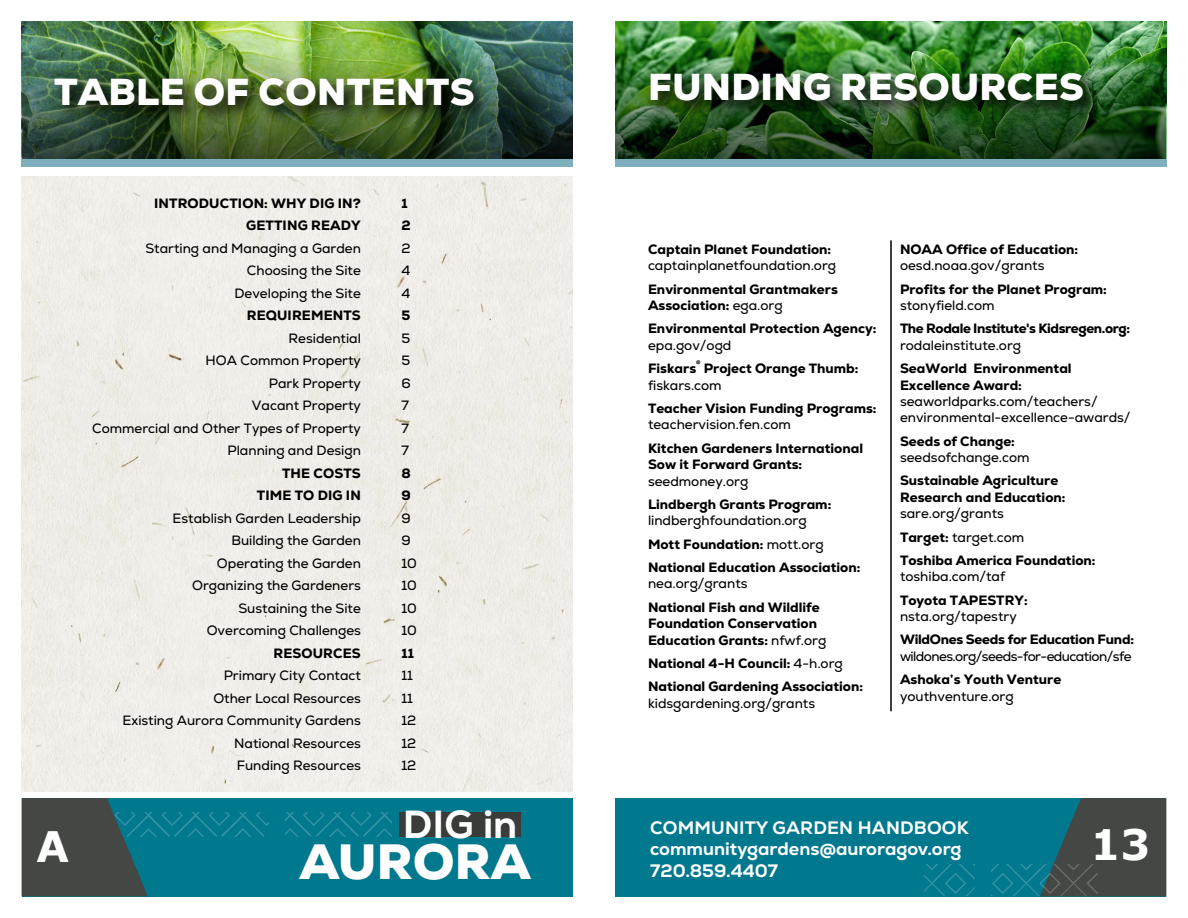
<style>
.page{position:relative;width:1188px;height:918px;background:#fff}
.page>*{position:absolute;margin:0;border:0;box-sizing:border-box;transform-origin:0 0}
.t1{font:900 49.5px "Nexa";letter-spacing:.01em;color:#fff}
.t2{font:700 42px "Verdana";color:#fff}
.t3{font:800 39.15px "Nexa";color:#fff}
.t4{font:900 37.5px "Nexa";letter-spacing:.01em;color:#fff}
.t5{font:800 18px/21.6px "Nexa";color:#fff}
.t6{font:800 13.5px/16.5px "Nexa";color:#000}
.t7{font:13.5px/16.5px "Nexa";color:#000}
.t8{font:13.5px "Nexa";letter-spacing:-.04em;color:#000}
.t9{font:800 13.5px "Nexa";letter-spacing:-.03em;color:#000}
.t10{font:800 13.5px "Nexa";letter-spacing:-.02em;color:#000}
.s1{font-weight:400}
</style>
<div class="page">
<div style="left:616px;top:798px;width:550px;height:98px;background:#00788e"></div>
<svg style="left:991px;top:798px;width:175px;height:98px"></svg>
<svg style="left:924px;top:864px;width:50px;height:32px"></svg>
<div style="left:616px;top:157px;width:110px;height:9px;background:#7dafbc"></div>
<div style="left:726px;top:157px;width:110px;height:9px;background:#7dafbc"></div>
<div style="left:836px;top:157px;width:110px;height:9px;background:#7dafbc"></div>
<div style="left:946px;top:157px;width:110px;height:9px;background:#7dafbc"></div>
<div style="left:1056px;top:157px;width:110px;height:9px;background:#7dafbc"></div>
<div style="left:22px;top:798px;width:550px;height:98px;background:#00788e"></div>
<div style="left:400px;top:812px;width:121px;height:25px;background:#393c39"></div>
<svg style="left:286px;top:812px;width:106px;height:25px"></svg>
<svg style="left:22px;top:798px;width:246px;height:98px"></svg>
<div style="left:22px;top:157px;width:110px;height:9px;background:#7dafbc"></div>
<div style="left:132px;top:157px;width:110px;height:9px;background:#7dafbc"></div>
<div style="left:242px;top:157px;width:110px;height:9px;background:#7dafbc"></div>
<div style="left:352px;top:157px;width:110px;height:9px;background:#7dafbc"></div>
<div style="left:462px;top:157px;width:110px;height:9px;background:#7dafbc"></div>
<img style="left:616px;top:22px;width:550px;height:28px">
<img style="left:22px;top:22px;width:550px;height:28px">
<div style="left:22px;top:176px;width:550px;height:615px;background:#f0ede8"></div>
<img style="left:616px;top:50px;width:550px;height:109px">
<img style="left:22px;top:50px;width:550px;height:109px">
<img style="left:49px;top:73px;width:443px;height:52px">
<img style="left:646px;top:68px;width:455px;height:51px">
<hr style="left:890px;top:240px;width:2px;height:471px;background:#000">
<h3 class="t4" style="left:54px;top:68px;width:422px">TABLE OF CONTENTS</h3>
<h3 class="t4" style="left:648px;top:63px;width:437px">FUNDING RESOURCES</h3>
<h2 class="t2" style="left:36px;top:817px;width:34px">A</h2>
<p class="t6" style="left:154px;top:195px;width:208px">INTRODUCTION: WHY DIG IN?</p>
<p class="t6" style="left:401px;top:195px;width:8px">1</p>
<p class="t6" style="left:246px;top:217px;width:116px">GETTING READY</p>
<p class="t6" style="left:401px;top:217px;width:11px">2</p>
<p class="t7" style="left:145px;top:240px;width:217px">Starting and Managing a Garden</p>
<p class="t7" style="left:401px;top:240px;width:11px">2</p>
<p class="t7" style="left:247px;top:262px;width:116px">Choosing the Site</p>
<p class="t7" style="left:401px;top:262px;width:10px">4</p>
<p class="t7" style="left:234px;top:285px;width:128px">Developing the Site</p>
<p class="t7" style="left:401px;top:285px;width:10px">4</p>
<p class="t6" style="left:247px;top:307px;width:116px">REQUIREMENTS</p>
<p class="t6" style="left:401px;top:307px;width:10px">5</p>
<p class="t7" style="left:289px;top:330px;width:74px">Residential</p>
<p class="t7" style="left:401px;top:330px;width:10px">5</p>
<p class="t7" style="left:206px;top:352px;width:157px">HOA Common Property</p>
<p class="t7" style="left:401px;top:352px;width:10px">5</p>
<p class="t7" style="left:269px;top:375px;width:94px">Park Property</p>
<p class="t7" style="left:401px;top:375px;width:11px">6</p>
<p class="t7" style="left:252px;top:397px;width:111px">Vacant Property</p>
<p class="t7" style="left:401px;top:397px;width:9px">7</p>
<p class="t7" style="left:92px;top:420px;width:270px">Commercial and Other Types of Property</p>
<p class="t7" style="left:401px;top:420px;width:9px">7</p>
<p class="t7" style="left:228px;top:442px;width:135px">Planning and Design</p>
<p class="t7" style="left:401px;top:442px;width:9px">7</p>
<p class="t6" style="left:282px;top:465px;width:80px">THE COSTS</p>
<p class="t6" style="left:401px;top:465px;width:11px">8</p>
<p class="t6" style="left:257px;top:487px;width:105px">TIME TO DIG IN</p>
<p class="t6" style="left:401px;top:487px;width:11px">9</p>
<p class="t7" style="left:173px;top:510px;width:190px">Establish Garden Leadership</p>
<p class="t7" style="left:401px;top:510px;width:11px">9</p>
<p class="t7" style="left:231px;top:532px;width:131px">Building the Garden</p>
<p class="t7" style="left:401px;top:532px;width:11px">9</p>
<p class="t7" style="left:217px;top:555px;width:145px">Operating the Garden</p>
<p class="t7" style="left:401px;top:555px;width:17px">10</p>
<p class="t7" style="left:192px;top:577px;width:170px">Organizing the Gardeners</p>
<p class="t7" style="left:401px;top:577px;width:17px">10</p>
<p class="t7" style="left:238px;top:600px;width:124px">Sustaining the Site</p>
<p class="t7" style="left:401px;top:600px;width:17px">10</p>
<p class="t7" style="left:207px;top:622px;width:156px">Overcoming Challenges</p>
<p class="t7" style="left:401px;top:622px;width:17px">10</p>
<p class="t6" style="left:273px;top:645px;width:89px">RESOURCES</p>
<p class="t6" style="left:401px;top:645px;width:14px">11</p>
<p class="t7" style="left:224px;top:667px;width:139px">Primary City Contact</p>
<p class="t7" style="left:401px;top:667px;width:13px">11</p>
<p class="t7" style="left:213px;top:690px;width:149px">Other Local Resources</p>
<p class="t7" style="left:401px;top:690px;width:13px">11</p>
<p class="t7" style="left:123px;top:712px;width:240px">Existing Aurora Community Gardens</p>
<p class="t7" style="left:401px;top:712px;width:16px">12</p>
<p class="t7" style="left:234px;top:735px;width:128px">National Resources</p>
<p class="t7" style="left:401px;top:735px;width:16px">12</p>
<p class="t7" style="left:237px;top:757px;width:126px">Funding Resources</p>
<p class="t7" style="left:401px;top:757px;width:16px">12</p>
<h3 class="t3" style="left:403px;top:799px;width:116px">DIG in</h3>
<h1 class="t1" style="left:300px;top:830px;width:232px">AURORA</h1>
<p class="t6" style="left:648px;top:241px;width:185px">Captain Planet Foundation:</p>
<p class="t7" style="left:648px;top:258px;width:190px">captainplanetfoundation.org</p>
<p class="t6" style="left:648px;top:281px;width:191px">Environmental Grantmakers<br>Association: <span class="s1">ega.org</span></p>
<p class="t6" style="left:648px;top:320px;width:230px">Environmental Protection Agency:</p>
<p class="t7" style="left:648px;top:337px;width:85px">epa.gov/ogd</p>
<p class="t6" style="left:648px;top:360px;width:212px">Fiskars® Project Orange Thumb:</p>
<p class="t7" style="left:648px;top:377px;width:75px">fiskars.com</p>
<p class="t6" style="left:648px;top:400px;width:230px">Teacher Vision Funding Programs:</p>
<p class="t7" style="left:648px;top:417px;width:144px">teachervision.fen.com</p>
<p class="t6" style="left:648px;top:440px;width:217px">Kitchen Gardeners International<br>Sow it Forward Grants:</p>
<p class="t7" style="left:648px;top:473px;width:102px">seedmoney.org</p>
<p class="t6" style="left:648px;top:496px;width:185px">Lindbergh Grants Program:</p>
<p class="t6" style="left:648px;top:509px;width:214px;line-height:23.2px"><span class="s1">lindberghfoundation.org<br></span>Mott Foundation: <span class="s1">mott.org<br></span>National Education Association:</p>
<p class="t7" style="left:648px;top:575px;width:101px">nea.org/grants</p>
<p class="t6" style="left:648px;top:599px;width:180px">National Fish and Wildlife<br>Foundation Conservation<br>Education Grants: <span class="s1">nfwf.org</span></p>
<p class="t6" style="left:648px;top:651px;width:217px;line-height:23.2px">National 4-H Council: <span class="s1">4-h.org<br></span>National Gardening Association:</p>
<p class="t7" style="left:648px;top:695px;width:169px">kidsgardening.org/grants</p>
<p class="t6" style="left:900px;top:241px;width:180px">NOAA Office of Education:</p>
<p class="t7" style="left:900px;top:257px;width:146px">oesd.noaa.gov/grants</p>
<p class="t6" style="left:900px;top:280px;width:208px">Profits for the Planet Program:</p>
<p class="t7" style="left:900px;top:297px;width:96px">stonyfield.com</p>
<p class="t9" style="left:900px;top:320px;width:232px">The Rodale Institute's Kidsregen.org:</p>
<p class="t7" style="left:900px;top:337px;width:123px">rodaleinstitute.org</p>
<p class="t6" style="left:900px;top:360px;width:173px">SeaWorld Environmental<br>Excellence Award:</p>
<p class="t7" style="left:900px;top:393px;width:232px">seaworldparks.com/teachers/ environmental-excellence-awards/</p>
<p class="t6" style="left:900px;top:433px;width:116px">Seeds of Change:</p>
<p class="t7" style="left:900px;top:449px;width:131px">seedsofchange.com</p>
<p class="t6" style="left:900px;top:472px;width:167px">Sustainable Agriculture<br>Research and Education:</p>
<p class="t6" style="left:900px;top:502px;width:197px;line-height:23.2px"><span class="s1">sare.org/grants<br></span>Target: <span class="s1">target.com<br></span>Toshiba America Foundation:</p>
<p class="t7" style="left:900px;top:569px;width:107px">toshiba.com/taf</p>
<p class="t6" style="left:900px;top:592px;width:129px">Toyota TAPESTRY:</p>
<p class="t7" style="left:900px;top:608px;width:118px">nsta.org/tapestry</p>
<p class="t10" style="left:900px;top:631px;width:235px">WildOnes Seeds for Education Fund:</p>
<p class="t8" style="left:900px;top:648px;width:233px">wildones.org/seeds-for-education/sfe</p>
<p class="t6" style="left:900px;top:671px;width:163px">Ashoka’s Youth Venture</p>
<p class="t7" style="left:900px;top:688px;width:115px">youthventure.org</p>
<h3 class="t5" style="left:650px;top:817px;width:320px">COMMUNITY GARDEN HANDBOOK communitygardens@auroragov.org<br>720.859.4407</h3>
<h2 class="t2" style="left:1090px;top:815px;width:61px">13</h2>
</div>
